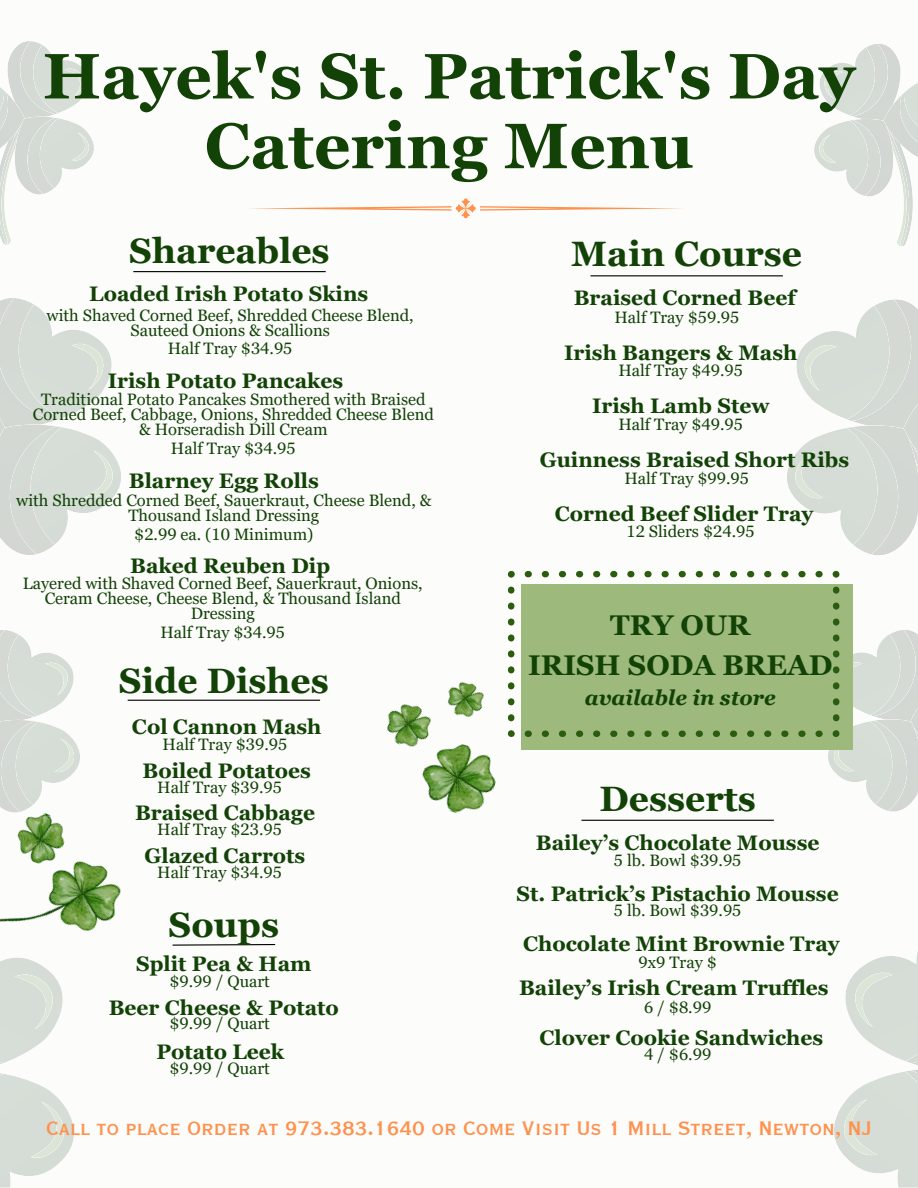
<style>
.page{position:relative;width:918px;height:1188px;background:#fcfcfb}
.page>*{position:absolute;margin:0;border:0;box-sizing:border-box;transform-origin:0 0}
.t1{font:700 64.05px/69.8px "Georgia Pro";color:#124206;text-align:center}
.t2{font:700 35.25px "Georgia Pro";color:#124206}
.t3{font:700 28.5px/39.3px "Georgia Pro";color:#124206;text-align:center}
.t4{font:25.5px "Copperplate Gothic LT Pro 30 BC";color:#ff914d}
.t5{font:700 21px "Georgia Pro";color:#124206}
.t6{font:italic 700 21px "Georgia Pro";color:#124206}
.t7{font:16.5px/14.7px "Georgia Pro";color:#124206;text-align:center}
</style>
<div class="page">
<svg style="left:834px;top:952px;width:84px;height:236px"></svg>
<svg style="left:814px;top:44px;width:104px;height:202px"></svg>
<svg style="left:0;top:983px;width:74px;height:205px"></svg>
<svg style="left:0;top:298px;width:121px;height:514px"></svg>
<svg style="left:0;top:41px;width:94px;height:204px"></svg>
<img style="left:422px;top:744px;width:74px;height:69px">
<img style="left:11px;top:807px;width:61px;height:29px">
<hr style="left:128px;top:700px;width:192px;height:1px;background:#000">
<hr style="left:133px;top:271px;width:193px;height:1px;background:#000">
<hr style="left:591px;top:275px;width:192px;height:1px;background:#000">
<svg style="left:172px;top:944px;width:104px;height:2px"></svg>
<svg style="left:508px;top:730px;width:7px;height:7px"></svg>
<svg style="left:508px;top:587px;width:6px;height:134px"></svg>
<svg style="left:508px;top:571px;width:7px;height:7px"></svg>
<svg style="left:525px;top:299px;width:393px;height:521px"></svg>
<img style="left:0;top:836px;width:121px;height:147px">
<img style="left:387px;top:704px;width:51px;height:51px">
<img style="left:448px;top:682px;width:36px;height:35px">
<svg style="left:249px;top:198px;width:433px;height:20px"></svg>
<hr style="left:581px;top:820px;width:193px;height:1px;background:#000">
<p class="t1" style="left:43px;top:41px;width:814px">Hayek's St. Patrick's Day<br>Catering Menu</p>
<p class="t2" style="left:129px;top:231px;width:202px">Shareables</p>
<h2 class="t5" style="left:89px;top:281px;width:280px">Loaded Irish Potato Skins</h2>
<h4 class="t7" style="left:47px;top:308px;width:369px">with Shaved Corned Beef, Shredded Cheese Blend,<br>Sauteed Onions &amp; Scallions</h4>
<p class="t7" style="left:168px;top:341px;width:126px">Half Tray $34.95</p>
<p class="t5" style="left:108px;top:369px;width:237px">Irish Potato Pancakes</p>
<h4 class="t7" style="left:33px;top:392px;width:403px">Traditional Potato Pancakes Smothered with Braised<br>Corned Beef, Cabbage, Onions, Shredded Cheese Blend</h4>
<p class="t7" style="left:139px;top:422px;width:190px">&amp; Horseradish Dill Cream</p>
<p class="t7" style="left:171px;top:441px;width:126px">Half Tray $34.95</p>
<p class="t5" style="left:129px;top:468px;width:192px">Blarney Egg Rolls</p>
<h4 class="t7" style="left:16px;top:493px;width:417px">with Shredded Corned Beef, Sauerkraut, Cheese Blend, &amp;<br>Thousand Island Dressing</h4>
<p class="t7" style="left:134px;top:526px;width:181px">$2.99 ea. (10 Minimum)</p>
<p class="t5" style="left:130px;top:554px;width:201px">Baked Reuben Dip</p>
<h4 class="t7" style="left:23px;top:576px;width:401px">Layered with Shaved Corned Beef, Sauerkraut, Onions,<br>Ceram Cheese, Cheese Blend, &amp; Thousand Island<br>Dressing</h4>
<p class="t7" style="left:160px;top:625px;width:126px">Half Tray $34.95</p>
<p class="t2" style="left:119px;top:661px;width:211px">Side Dishes</p>
<p class="t5" style="left:132px;top:714px;width:191px">Col Cannon Mash</p>
<h4 class="t7" style="left:163px;top:737px;width:126px">Half Tray $39.95</h4>
<h2 class="t5" style="left:143px;top:759px;width:170px">Boiled Potatoes</h2>
<p class="t7" style="left:157px;top:780px;width:126px">Half Tray $39.95</p>
<p class="t5" style="left:135px;top:801px;width:182px">Braised Cabbage</p>
<h4 class="t7" style="left:157px;top:822px;width:126px">Half Tray $23.95</h4>
<p class="t5" style="left:145px;top:844px;width:162px">Glazed Carrots</p>
<h4 class="t7" style="left:157px;top:865px;width:126px">Half Tray $34.95</h4>
<p class="t2" style="left:169px;top:905px;width:112px">Soups</p>
<p class="t5" style="left:136px;top:951px;width:177px">Split Pea &amp; Ham</p>
<h4 class="t7" style="left:169px;top:974px;width:102px">$9.99 / Quart</h4>
<p class="t5" style="left:109px;top:996px;width:232px">Beer Cheese &amp; Potato</p>
<h4 class="t7" style="left:169px;top:1016px;width:102px">$9.99 / Quart</h4>
<p class="t5" style="left:157px;top:1040px;width:129px">Potato Leek</p>
<p class="t7" style="left:169px;top:1061px;width:102px">$9.99 / Quart</p>
<p class="t2" style="left:571px;top:234px;width:232px">Main Course</p>
<h2 class="t5" style="left:574px;top:285px;width:223px">Braised Corned Beef</h2>
<h4 class="t7" style="left:615px;top:309px;width:126px">Half Tray $59.95</h4>
<p class="t5" style="left:564px;top:341px;width:235px">Irish Bangers &amp; Mash</p>
<h4 class="t7" style="left:618px;top:363px;width:126px">Half Tray $49.95</h4>
<p class="t5" style="left:592px;top:393px;width:179px">Irish Lamb Stew</p>
<h4 class="t7" style="left:618px;top:417px;width:126px">Half Tray $49.95</h4>
<p class="t5" style="left:540px;top:447px;width:311px">Guinness Braised Short Ribs</p>
<h4 class="t7" style="left:624px;top:471px;width:126px">Half Tray $99.95</h4>
<p class="t5" style="left:555px;top:501px;width:260px">Corned Beef Slider Tray</p>
<h4 class="t7" style="left:626px;top:524px;width:130px">12 Sliders $24.95</h4>
<h2 class="t3" style="left:528px;top:606px;width:306px">TRY OUR<br>IRISH SODA BREAD</h2>
<h2 class="t6" style="left:585px;top:686px;width:192px">available in store</h2>
<p class="t2" style="left:600px;top:779px;width:158px">Desserts</p>
<h4 class="t5" style="left:536px;top:831px;width:285px">Bailey’s Chocolate Mousse</h4>
<p class="t7" style="left:614px;top:852px;width:129px">5 lb. Bowl $39.95</p>
<h4 class="t5" style="left:517px;top:881px;width:324px">St. Patrick’s Pistachio Mousse</h4>
<p class="t7" style="left:614px;top:903px;width:129px">5 lb. Bowl $39.95</p>
<p class="t5" style="left:523px;top:932px;width:318px">Chocolate Mint Brownie Tray</p>
<h2 class="t7" style="left:639px;top:955px;width:80px">9x9 Tray $</h2>
<h4 class="t5" style="left:519px;top:976px;width:311px">Bailey’s Irish Cream Truffles</h4>
<p class="t7" style="left:644px;top:1000px;width:69px">6 / $8.99</p>
<h4 class="t5" style="left:540px;top:1026px;width:285px">Clover Cookie Sandwiches</h4>
<p class="t7" style="left:644px;top:1047px;width:69px">4 / $6.99</p>
<h4 class="t4" style="left:46px;top:1116px;width:827px">Call to place Order at 973.383.1640 or Come Visit Us 1 Mill Street, Newton, NJ</h4>
</div>
